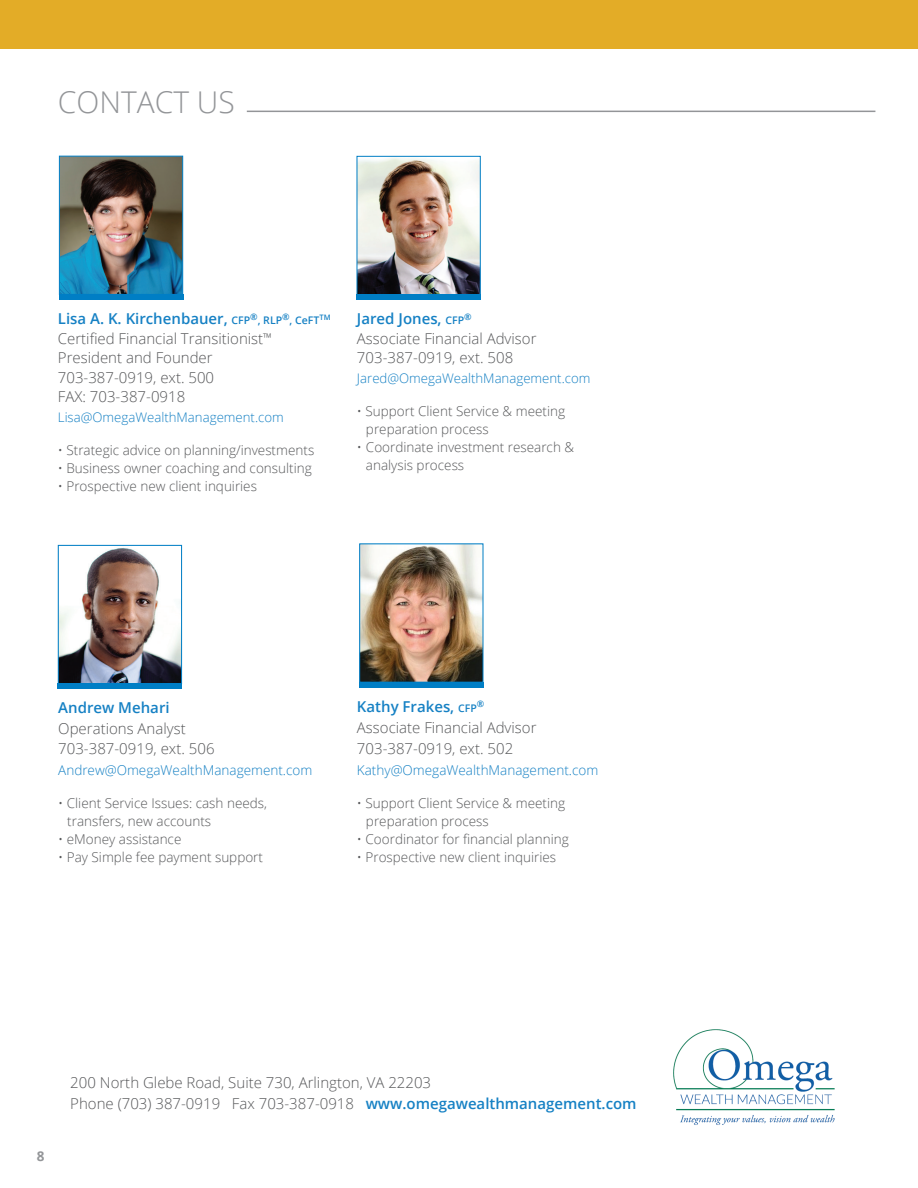
<style>
.page{position:relative;width:918px;height:1188px;background:#fff}
.page>*{position:absolute;margin:0;border:0;box-sizing:border-box;transform-origin:0 0}
.t1{font:300 30px "Open Sans";color:#939598}
.t2{font:300 15px/19.5px "Open Sans";color:#57585a}
.t3{font:600 15px "Open Sans";color:#1681c4}
.t4{font:300 13.5px/18px "Open Sans";color:#57585a}
.t5{font:300 13.5px "Open Sans";color:#1681c4}
.t6{font:700 13.5px "Open Sans";color:#939598}
.t7{font:300 13.2px "Open Sans";color:#1681c4}
.s1{font-weight:600;color:#1681c4}
.s2{font-weight:600;font-size:10.5px;color:#1681c4}
.s3{font-size:12px}
</style>
<div class="page">
<div style="left:0;top:0;width:918px;height:48px;background:#e3ac27"></div>
<img style="left:59px;top:155px;width:124px;height:139px">
<div style="left:59px;top:294px;width:124px;height:6px;background:#007ec5"></div>
<hr style="left:247px;top:111px;width:628px;height:1px;background:#939598">
<img style="left:673px;top:1029px;width:162px;height:96px">
<img style="left:356px;top:156px;width:125px;height:139px">
<div style="left:357px;top:294px;width:124px;height:6px;background:#007ec5"></div>
<img style="left:58px;top:545px;width:124px;height:138px">
<div style="left:58px;top:683px;width:124px;height:6px;background:#007ec5"></div>
<img style="left:359px;top:543px;width:125px;height:140px">
<div style="left:359px;top:682px;width:124px;height:6px;background:#007ec5"></div>
<h1 class="t1" style="left:58px;top:81px;width:178px">CONTACT US</h1>
<p class="t2" style="left:58px;top:309px;width:274px"><span class="s1">Lisa A. K. Kirchenbauer,</span> <span class="s2">CFP</span><sup>®</sup><span class="s2">, RLP</span><sup>®</sup><span class="s2">, CeFT</span><sup>TM<br></sup>Certified Financial Transitionist<span class="s3">™<br></span>President and Founder<br>703-387-0919, ext. 500<br>FAX: 703-387-0918</p>
<p class="t7" style="left:58px;top:408px;width:227px">Lisa@OmegaWealthManagement.com</p>
<p class="t4" style="left:58px;top:440px;width:258px">• Strategic advice on planning/investments</p>
<p class="t4" style="left:58px;top:458px;width:255px">• Business owner coaching and consulting</p>
<p class="t4" style="left:58px;top:476px;width:201px">• Prospective new client inquiries</p>
<p class="t2" style="left:357px;top:309px;width:181px"><span class="s1">Jared Jones,</span> <span class="s2">CFP</span><sup>®<br></sup>Associate Financial Advisor<br>703-387-0919, ext. 508</p>
<p class="t7" style="left:357px;top:369px;width:235px">Jared@OmegaWealthManagement.com</p>
<p class="t4" style="left:366px;top:402px;width:201px;text-indent:-9px">• Support Client Service &amp; meeting preparation process</p>
<p class="t4" style="left:366px;top:438px;width:210px;text-indent:-9px">• Coordinate investment research &amp; analysis process</p>
<p class="t3" style="left:58px;top:698px;width:113px">Andrew Mehari</p>
<p class="t2" style="left:58px;top:719px;width:158px">Operations Analyst<br>703-387-0919, ext. 506</p>
<p class="t5" style="left:58px;top:761px;width:256px">Andrew@OmegaWealthManagement.com</p>
<p class="t4" style="left:67px;top:794px;width:201px;text-indent:-9px">• Client Service Issues: cash needs, transfers, new accounts</p>
<p class="t4" style="left:58px;top:830px;width:125px">• eMoney assistance</p>
<p class="t4" style="left:58px;top:848px;width:206px">• Pay Simple fee payment support</p>
<p class="t2" style="left:357px;top:696px;width:181px;line-height:21px"><span class="s1">Kathy Frakes,</span> <span class="s2">CFP</span><sup>®<br></sup>Associate Financial Advisor<br>703-387-0919, ext. 502</p>
<p class="t5" style="left:357px;top:761px;width:243px">Kathy@OmegaWealthManagement.com</p>
<p class="t4" style="left:366px;top:794px;width:201px;text-indent:-9px">• Support Client Service &amp; meeting preparation process</p>
<p class="t4" style="left:357px;top:830px;width:213px">• Coordinator for financial planning</p>
<p class="t4" style="left:357px;top:848px;width:201px">• Prospective new client inquiries</p>
<p class="t6" style="left:37px;top:1146px;width:9px">8</p>
<p class="t2" style="left:70px;top:1072px;width:568px;line-height:21px">200 North Glebe Road, Suite 730, Arlington, VA 22203<br>Phone (703) 387-0919 Fax 703-387-0918 <span class="s1">www.omegawealthmanagement.com</span></p>
</div>
